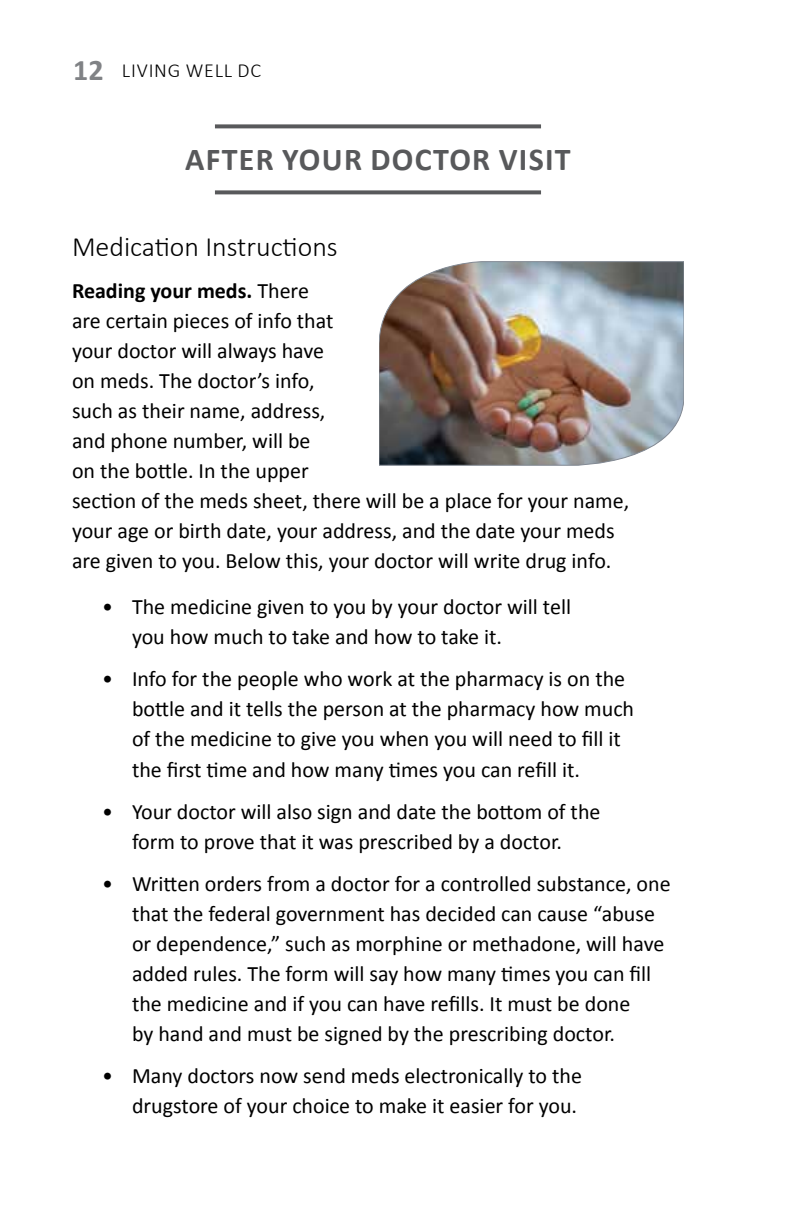
<style>
.page{position:relative;width:792px;height:1224px;background:#fff}
.page>*{position:absolute;margin:0;border:0;box-sizing:border-box;transform-origin:0 0}
.t1{font:700 32px "Calibri";letter-spacing:.04em;color:#58595b}
.t2{font:300 28px "Calibri";color:#000}
.t3{font:22px/30px "Calibri";color:#000}
.t4{font:300 20px "Calibri";letter-spacing:.04em;color:#000}
.s1{font-weight:700;font-size:30px;color:#808285}
.s2{font-weight:700}
</style>
<div class="page">
<svg style="left:215px;top:124px;width:326px;height:4px"></svg>
<svg style="left:215px;top:190px;width:326px;height:4px"></svg>
<img style="left:379px;top:262px;width:305px;height:203px">
<p class="t4" style="left:73px;top:58px;width:189px"><span class="s1">12</span> LIVING WELL DC</p>
<h1 class="t1" style="left:185px;top:137px;width:387px">AFTER YOUR DOCTOR VISIT</h1>
<p class="t2" style="left:72px;top:230px;width:267px">Medication Instructions</p>
<p class="t3" style="left:72px;top:275px;width:559px"><span class="s2">Reading your meds.</span> There<br>are certain pieces of info that<br>your doctor will always have<br>on meds. The doctor’s info,<br>such as their name, address,<br>and phone number, will be<br>on the bottle. In the upper<br>section of the meds sheet, there will be a place for your name, your age or birth date, your address, and the date your meds are given to you. Below this, your doctor will write drug info.</p>
<p class="t3" style="left:132px;top:592px;width:441px;text-indent:-30px">• The medicine given to you by your doctor will tell you how much to take and how to take it.</p>
<p class="t3" style="left:132px;top:664px;width:504px;text-indent:-30px">• Info for the people who work at the pharmacy is on the bottle and it tells the person at the pharmacy how much of the medicine to give you when you will need to fill it the first time and how many times you can refill it.</p>
<p class="t3" style="left:102px;top:796px;width:500px;text-align:center">• Your doctor will also sign and date the bottom of the form to prove that it was prescribed by a doctor.</p>
<p class="t3" style="left:132px;top:868px;width:540px;text-indent:-30px">• Written orders from a doctor for a controlled substance, one that the federal government has decided can cause “abuse or dependence,” such as morphine or methadone, will have added rules. The form will say how many times you can fill the medicine and if you can have refills. It must be done<br>by hand and must be signed by the prescribing doctor.</p>
<p class="t3" style="left:102px;top:1060px;width:482px;text-align:right">• Many doctors now send meds electronically to the drugstore of your choice to make it easier for you.</p>
</div>
